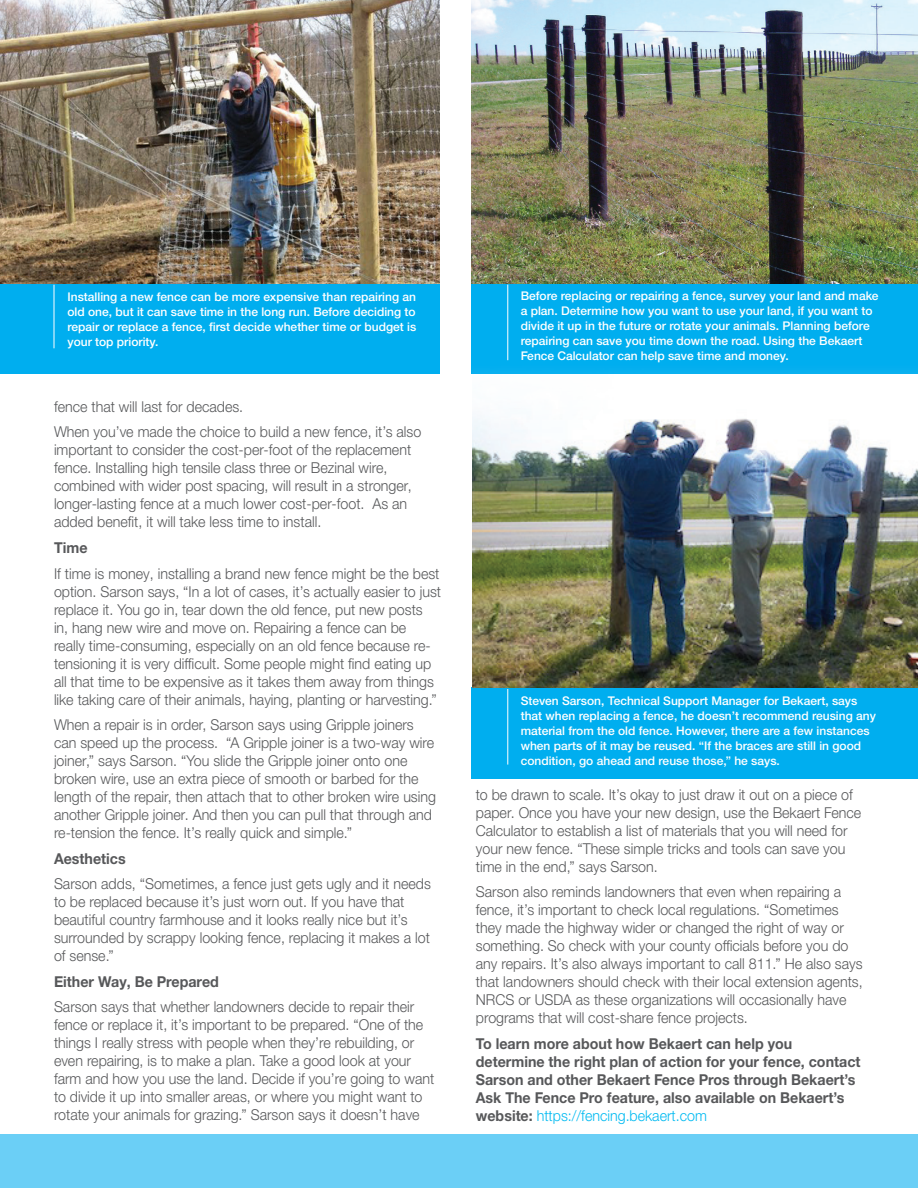
<style>
.page{position:relative;width:918px;height:1188px;background:#fff}
.page>*{position:absolute;margin:0;border:0;box-sizing:border-box;transform-origin:0 0}
.t1{font:300 15px/18px "Helvetica Neue LTW1 G";color:#57585a;scale:.95 1}
.t2{font:700 15px/18px "Helvetica Neue LTW1 G";color:#57585a;scale:.95 1}
.t3{font:500 12px/15px "Helvetica Neue LTW1 G";color:#fff}
.s1{font-weight:300;color:#00baf1}
</style>
<div class="page">
<img style="left:0;top:0;width:440px;height:285px">
<img style="left:472px;top:0;width:446px;height:285px">
<div style="left:0;top:285px;width:440px;height:89px;background:#00aeef"></div>
<div style="left:472px;top:285px;width:446px;height:89px;background:#00aeef"></div>
<div style="left:472px;top:688px;width:446px;height:91px;background:#00aeef"></div>
<img style="left:472px;top:373px;width:446px;height:315px">
<div style="left:0;top:1134px;width:918px;height:54px;background:#6bcff6"></div>
<hr style="left:54px;top:285px;width:1px;height:63px;background:#fff">
<hr style="left:508px;top:285px;width:1px;height:75px;background:#fff">
<hr style="left:508px;top:689px;width:1px;height:76px;background:#fff">
<p class="t3" style="left:68px;top:289px;width:350px;text-align:justify">Installing a new fence can be more expensive than repairing an old one, but it can save time in the long run. Before deciding to repair or replace a fence, first decide whether time or budget is your top priority.</p>
<p class="t3" style="left:521px;top:289px;width:359px">Before replacing or repairing a fence, survey your land and make a plan. Determine how you want to use your land, if you want to divide it up in the future or rotate your animals. Planning before repairing can save you time down the road. Using the Bekaert Fence Calculator can help save time and money.</p>
<p class="t1" style="left:54px;top:394px;width:388px;line-height:25.5px">fence that will last for decades.<br>When you’ve made the choice to build a new fence, it’s also</p>
<p class="t1" style="left:54px;top:441px;width:378px">important to consider the cost-per-foot of the replacement fence. Installing high tensile class three or Bezinal wire, combined with wider post spacing, will result in a stronger, longer-lasting fence at a much lower cost-per-foot. As an added benefit, it will take less time to install.</p>
<p class="t2" style="left:54px;top:539px;width:37px">Time</p>
<p class="t1" style="left:54px;top:564px;width:409px">If time is money, installing a brand new fence might be the best option. Sarson says, “In a lot of cases, it’s actually easier to just replace it. You go in, tear down the old fence, put new posts<br>in, hang new wire and move on. Repairing a fence can be<br>really time-consuming, especially on an old fence because re&shy;tensioning it is very difficult. Some people might find eating up all that time to be expensive as it takes them away from things like taking care of their animals, haying, planting or harvesting.”</p>
<p class="t1" style="left:54px;top:716px;width:404px">When a repair is in order, Sarson says using Gripple joiners can speed up the process. “A Gripple joiner is a two-way wire joiner,” says Sarson. “You slide the Gripple joiner onto one broken wire, use an extra piece of smooth or barbed for the length of the repair, then attach that to other broken wire using another Gripple joiner. And then you can pull that through and re-tension the fence. It’s really quick and simple.”</p>
<p class="t2" style="left:54px;top:849px;width:77px">Aesthetics</p>
<p class="t1" style="left:54px;top:875px;width:398px">Sarson adds, “Sometimes, a fence just gets ugly and it needs to be replaced because it’s just worn out. If you have that beautiful country farmhouse and it looks really nice but it’s surrounded by scrappy looking fence, replacing it makes a lot of sense.”</p>
<p class="t2" style="left:54px;top:972px;width:175px">Either Way, Be Prepared</p>
<p class="t1" style="left:54px;top:998px;width:402px">Sarson says that whether landowners decide to repair their fence or replace it, it’s important to be prepared. “One of the things I really stress with people when they’re rebuilding, or even repairing, is to make a plan. Take a good look at your farm and how you use the land. Decide if you’re going to want to divide it up into smaller areas, or where you might want to rotate your animals for grazing.” Sarson says it doesn’t have</p>
<p class="t3" style="left:521px;top:693px;width:357px">Steven Sarson, Technical Support Manager for Bekaert, says that when replacing a fence, he doesn’t recommend reusing any material from the old fence. However, there are a few instances when parts of it may be reused. “If the braces are still in good condition, go ahead and reuse those,” he says.</p>
<p class="t1" style="left:476px;top:785px;width:407px">to be drawn to scale. It’s okay to just draw it out on a piece of paper. Once you have your new design, use the Bekaert Fence Calculator to establish a list of materials that you will need for your new fence. “These simple tricks and tools can save you time in the end,” says Sarson.</p>
<p class="t1" style="left:476px;top:883px;width:409px">Sarson also reminds landowners that even when repairing a fence, it’s important to check local regulations. “Sometimes they made the highway wider or changed the right of way or something. So check with your county officials before you do any repairs. It’s also always important to call 811.” He also says that landowners should check with their local extension agents, NRCS or USDA as these organizations will occasionally have programs that will cost-share fence projects.</p>
<p class="t2" style="left:476px;top:1034px;width:406px">To learn more about how Bekaert can help you determine the right plan of action for your fence, contact Sarson and other Bekaert Fence Pros through Bekaert’s Ask The Fence Pro feature, also available on Bekaert’s website: <span class="s1">https://fencing.bekaert.com</span></p>
</div>
